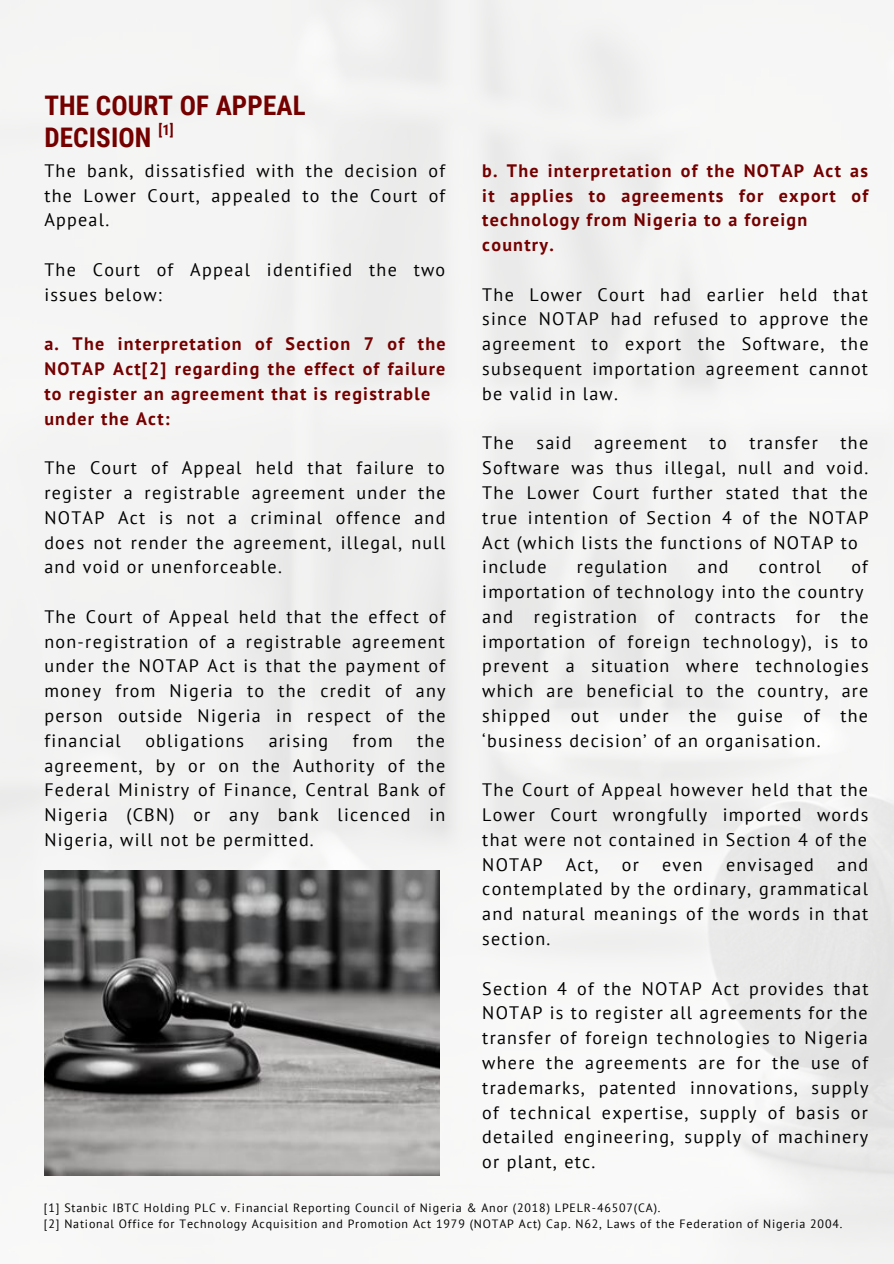
<style>
.page{position:relative;width:894px;height:1264px;background:#fff}
.page>*{position:absolute;margin:0;border:0;box-sizing:border-box;transform-origin:0 0}
.t1{font:700 27px/31.5px "Roboto Condensed";letter-spacing:.005em;color:#740000}
.t2{font:18px/24.8px "PT Sans";letter-spacing:.07em;color:#000;text-align:justify}
.t3{font:700 18px/24.8px "PT Sans";letter-spacing:.07em;color:#740000}
.t4{font:700 14.7px "Roboto Condensed";color:#740000}
.t5{font:12px/15.8px "PT Sans";letter-spacing:.07em;color:#000}
</style>
<div class="page">
<img style="left:0;top:0;width:893px;height:1263px">
<img style="left:44px;top:870px;width:396px;height:305px">
<h1 class="t1" style="left:44px;top:90px;width:263px">THE COURT OF APPEAL<br>DECISION</h1>
<p class="t4" style="left:158px;top:122px;width:17px">[1]</p>
<p class="t3" style="left:482px;top:158px;width:387px">b. The interpretation of the NOTAP Act as it applies to agreements for export of technology from Nigeria to a foreign country.</p>
<p class="t2" style="left:482px;top:281px;width:387px">The Lower Court had earlier held that since NOTAP had refused to approve the agreement to export the Software, the subsequent importation agreement cannot be valid in law.</p>
<p class="t2" style="left:482px;top:430px;width:33px">The</p>
<p class="t2" style="left:536px;top:430px;width:36px">said</p>
<p class="t2" style="left:594px;top:430px;width:94px">agreement</p>
<p class="t2" style="left:709px;top:430px;width:19px">to</p>
<p class="t2" style="left:749px;top:430px;width:70px">transfer</p>
<p class="t2" style="left:44px;top:158px;width:402px">The bank, dissatisfied with the decision of the Lower Court, appealed to the Court of Appeal.</p>
<p class="t2" style="left:44px;top:257px;width:402px">The Court of Appeal identified the two issues below:</p>
<p class="t3" style="left:44px;top:331px;width:402px">a. The interpretation of Section 7 of the NOTAP Act[2] regarding the effect of failure to register an agreement that is registrable under the Act:</p>
<p class="t2" style="left:44px;top:455px;width:403px">The Court of Appeal held that failure to register a registrable agreement under the NOTAP Act is not a criminal offence and does not render the agreement, illegal, null and void or unenforceable.</p>
<p class="t2" style="left:44px;top:603px;width:403px">The Court of Appeal held that the effect of non-registration of a registrable agreement under the NOTAP Act is that the payment of money from Nigeria to the credit of any person outside Nigeria in respect of the financial</p>
<p class="t2" style="left:482px;top:430px;width:387px;text-align:left;text-indent:358px">the<br>Software was thus illegal, null and void.<br>The Lower Court further stated that the true intention of Section 4 of the NOTAP<br>Act (which lists the functions of NOTAP to include</p>
<p class="t2" style="left:576px;top:554px;width:92px">regulation</p>
<p class="t2" style="left:697px;top:554px;width:33px">and</p>
<p class="t2" style="left:758px;top:554px;width:64px">control</p>
<p class="t2" style="left:482px;top:554px;width:388px;text-align:left;text-indent:369px">of importation of technology into the country and registration of contracts for the importation of foreign technology), is to prevent a situation where technologies which are beneficial to the country, are shipped out under the guise of the ‘business decision’ of an organisation.</p>
<p class="t2" style="left:482px;top:777px;width:387px">The Court of Appeal however held that the Lower Court wrongfully imported words that were not contained in Section 4 of the NOTAP</p>
<p class="t2" style="left:145px;top:727px;width:100px">obligations</p>
<p class="t2" style="left:269px;top:727px;width:61px">arising</p>
<p class="t2" style="left:352px;top:727px;width:41px">from</p>
<p class="t2" style="left:44px;top:727px;width:402px;text-indent:373px">the agreement, by or on the Authority of the Federal Ministry of Finance, Central Bank of Nigeria (CBN) or any bank licenced in Nigeria, will not be permitted.</p>
<p class="t2" style="left:565px;top:851px;width:34px">Act,</p>
<p class="t2" style="left:621px;top:851px;width:19px">or</p>
<p class="t2" style="left:662px;top:851px;width:42px">even</p>
<p class="t2" style="left:726px;top:851px;width:89px">envisaged</p>
<p class="t2" style="left:482px;top:851px;width:387px;text-indent:355px">and contemplated by the ordinary, grammatical and natural meanings of the words in that section.</p>
<p class="t2" style="left:482px;top:975px;width:387px">Section 4 of the NOTAP Act provides that NOTAP is to register all agreements for the transfer of foreign technologies to Nigeria where the agreements are for the use of trademarks, patented innovations, supply of technical expertise, supply of basis or detailed engineering, supply of machinery or plant, etc.</p>
<p class="t5" style="left:44px;top:1199px;width:799px">[1] Stanbic IBTC Holding PLC v. Financial Reporting Council of Nigeria &amp; Anor (2018) LPELR-46507(CA).<br>[2] National Office for Technology Acquisition and Promotion Act 1979 (NOTAP Act) Cap. N62, Laws of the Federation of Nigeria 2004.</p>
</div>
